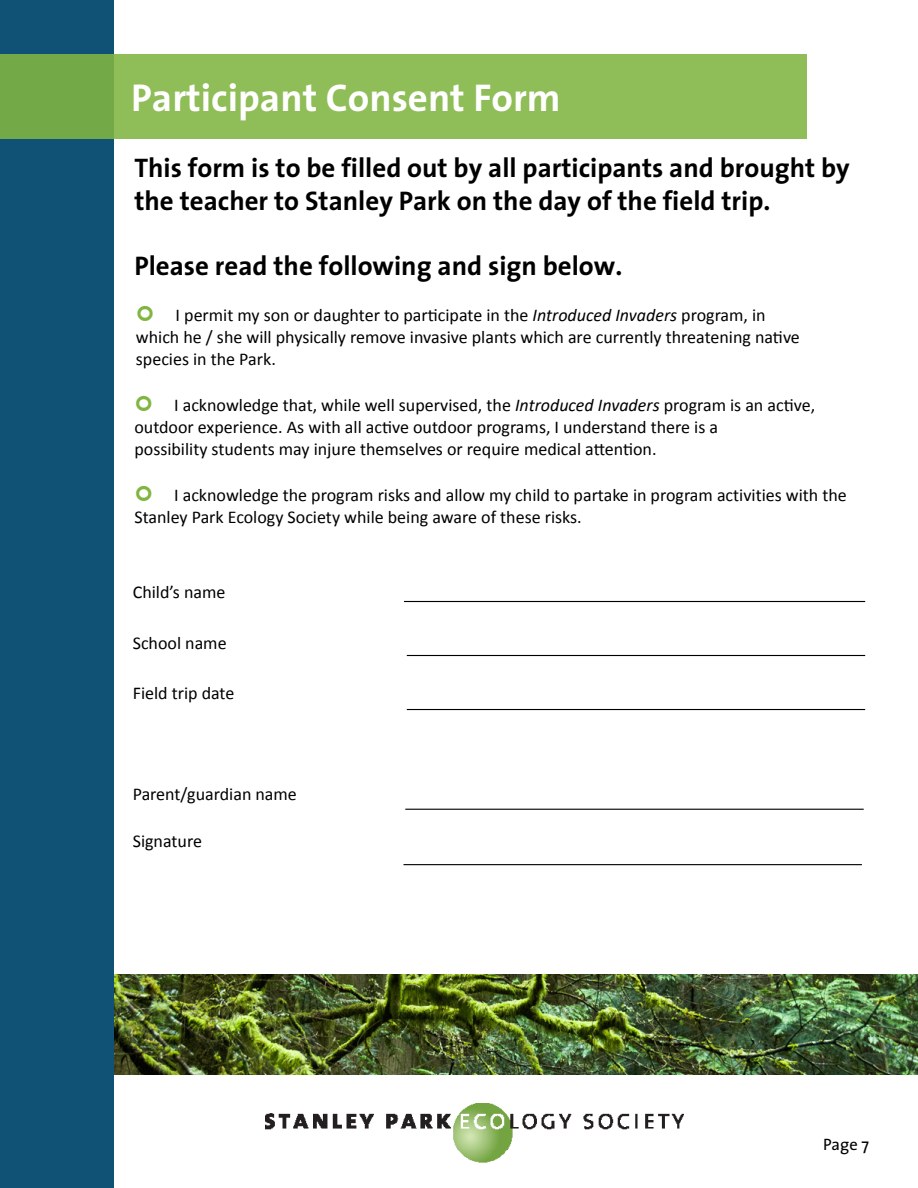
<style>
.page{position:relative;width:918px;height:1188px;background:#fff}
.page>*{position:absolute;margin:0;border:0;box-sizing:border-box;transform-origin:0 0}
.t1{font:700 39px "The Sans";color:#fff}
.t2{font:700 27px/32.4px "The Sans";color:#000}
.t3{font:18px/21.6px "Calibri";color:#000}
.t4{font:16.5px "The Sans";color:#000}
.s1{font-style:italic}
</style>
<div class="page">
<div style="left:0;top:0;width:114px;height:1188px;background:#105176"></div>
<svg style="left:0;top:54px;width:807px;height:85px;background:#8bba54"></svg>
<img style="left:114px;top:974px;width:804px;height:101px">
<img style="left:266px;top:1103px;width:417px;height:60px">
<hr style="left:404px;top:601px;width:461px;height:1px;background:#000">
<hr style="left:407px;top:655px;width:458px;height:1px;background:#000">
<hr style="left:407px;top:709px;width:458px;height:1px;background:#000">
<hr style="left:405px;top:809px;width:459px;height:1px;background:#000">
<hr style="left:404px;top:864px;width:458px;height:1px;background:#000">
<h1 class="t1" style="left:131px;top:65px;width:431px">Participant Consent Form</h1>
<h2 class="t2" style="left:134px;top:151px;width:717px">This form is to be filled out by all participants and brought by the teacher to Stanley Park on the day of the field trip.</h2>
<h2 class="t2" style="left:134px;top:249px;width:489px">Please read the following and sign below.</h2>
<p class="t3" style="left:136px;top:304px;width:666px;text-indent:40px">I permit my son or daughter to participate in the <span class="s1">Introduced Invaders</span> program, in which he / she will physically remove invasive plants which are currently threatening native species in the Park.</p>
<p class="t3" style="left:134px;top:394px;width:682px;text-indent:40px">I acknowledge that, while well supervised, the <span class="s1">Introduced Invaders</span> program is an active, outdoor experience. As with all active outdoor programs, I understand there is a<br>possibility students may injure themselves or require medical attention.</p>
<p class="t3" style="left:134px;top:484px;width:714px;text-indent:40px">I acknowledge the program risks and allow my child to partake in program activities with the<br>Stanley Park Ecology Society while being aware of these risks.</p>
<p class="t3" style="left:133px;top:581px;width:94px">Child’s name</p>
<p class="t3" style="left:133px;top:631px;width:95px">School name</p>
<p class="t3" style="left:133px;top:681px;width:103px">Field trip date</p>
<p class="t3" style="left:133px;top:782px;width:166px">Parent/guardian name</p>
<p class="t3" style="left:133px;top:829px;width:71px">Signature</p>
<p class="t4" style="left:823px;top:1131px;width:47px">Page 7</p>
</div>
